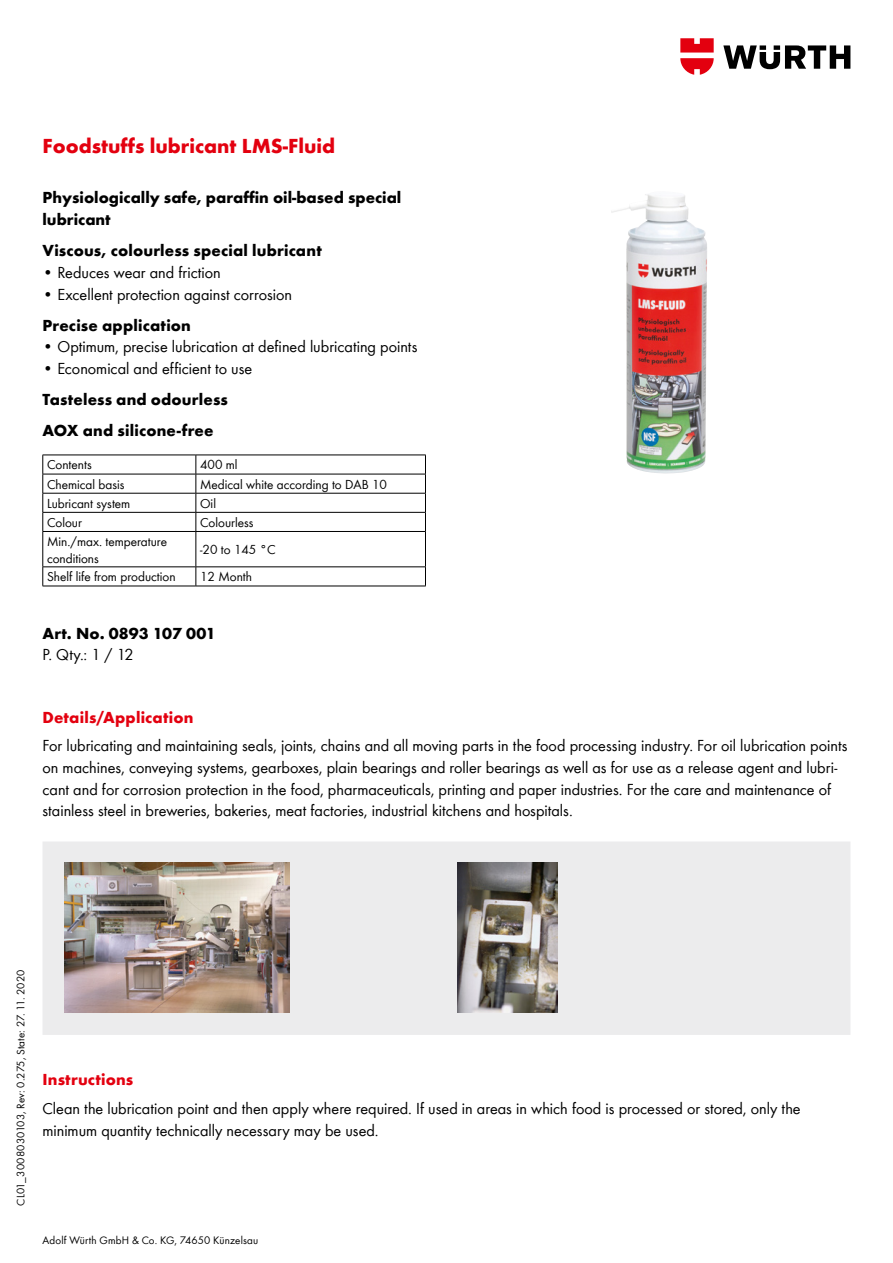
<style>
.page{position:relative;width:893px;height:1263px;background:#fff}
.page>*{position:absolute;margin:0;border:0;box-sizing:border-box;transform-origin:0 0}
.t1{font:700 21px "Wuerth Global";color:#e3000f}
.t2{font:16.5px/21.8px "Wuerth Global";color:#000}
.t3{font:700 16.5px/21.8px "Wuerth Global";letter-spacing:.005em;color:#000}
.t4{font:700 16.5px "Wuerth Global";letter-spacing:.01em;color:#e3000f}
.t5{font:13.5px/17px "Wuerth Global";color:#000}
.t6{font:11.25px "Wuerth Global";letter-spacing:.01em;color:#000}
</style>
<div class="page">
<svg style="left:723px;top:45px;width:127px;height:24px"></svg>
<svg style="left:680px;top:38px;width:34px;height:37px"></svg>
<hr style="left:43px;top:455px;width:153px;height:1px;background:#000">
<hr style="left:196px;top:455px;width:230px;height:1px;background:#000">
<hr style="left:43px;top:474px;width:153px;height:1px;background:#000">
<hr style="left:196px;top:474px;width:230px;height:1px;background:#000">
<hr style="left:43px;top:493px;width:153px;height:1px;background:#000">
<hr style="left:196px;top:493px;width:230px;height:1px;background:#000">
<hr style="left:43px;top:512px;width:153px;height:1px;background:#000">
<svg style="left:43px;top:455px;width:1px;height:76px"></svg>
<hr style="left:196px;top:512px;width:230px;height:1px;background:#000">
<svg style="left:196px;top:455px;width:1px;height:76px"></svg>
<svg style="left:425px;top:455px;width:1px;height:76px"></svg>
<hr style="left:43px;top:531px;width:153px;height:1px;background:#000">
<hr style="left:43px;top:532px;width:1px;height:35px;background:#000">
<hr style="left:196px;top:531px;width:230px;height:1px;background:#000">
<hr style="left:196px;top:532px;width:1px;height:35px;background:#000">
<hr style="left:425px;top:532px;width:1px;height:35px;background:#000">
<hr style="left:43px;top:567px;width:153px;height:1px;background:#000">
<svg style="left:43px;top:567px;width:1px;height:19px"></svg>
<hr style="left:43px;top:586px;width:153px;height:1px;background:#000">
<hr style="left:196px;top:567px;width:230px;height:1px;background:#000">
<svg style="left:196px;top:567px;width:1px;height:19px"></svg>
<svg style="left:425px;top:567px;width:1px;height:19px"></svg>
<hr style="left:196px;top:586px;width:230px;height:1px;background:#000">
<div style="left:43px;top:842px;width:807px;height:193px;background:#ececed"></div>
<img style="left:64px;top:863px;width:225px;height:150px">
<img style="left:457px;top:863px;width:100px;height:150px">
<img style="left:611px;top:194px;width:96px;height:280px">
<p class="t1" style="left:43px;top:134px;width:294px">Foodstuffs lubricant LMS-Fluid</p>
<p class="t3" style="left:43px;top:187px;width:360px">Physiologically safe, paraffin oil-based special lubricant</p>
<p class="t3" style="left:43px;top:240px;width:281px">Viscous, colourless special lubricant</p>
<p class="t2" style="left:43px;top:262px;width:180px">• Reduces wear and friction</p>
<p class="t2" style="left:43px;top:283px;width:251px">• Excellent protection against corrosion</p>
<p class="t3" style="left:43px;top:314px;width:150px">Precise application</p>
<p class="t2" style="left:43px;top:336px;width:376px">• Optimum, precise lubrication at defined lubricating points</p>
<p class="t2" style="left:43px;top:357px;width:211px">• Economical and efficient to use</p>
<p class="t3" style="left:43px;top:384px;width:187px;line-height:30.8px">Tasteless and odourless<br>AOX and silicone-free</p>
<p class="t5" style="left:47px;top:456px;width:46px">Contents</p>
<p class="t5" style="left:200px;top:456px;width:39px">400 ml</p>
<p class="t5" style="left:47px;top:475px;width:79px">Chemical basis</p>
<p class="t5" style="left:200px;top:475px;width:188px">Medical white according to DAB 10</p>
<p class="t5" style="left:47px;top:494px;width:85px">Lubricant system</p>
<p class="t5" style="left:200px;top:494px;width:17px">Oil</p>
<p class="t5" style="left:47px;top:514px;width:36px">Colour</p>
<p class="t5" style="left:200px;top:514px;width:55px">Colourless</p>
<p class="t5" style="left:47px;top:532px;width:122px">Min./max. temperature conditions</p>
<p class="t5" style="left:200px;top:541px;width:77px">-20 to 145 °C</p>
<p class="t5" style="left:47px;top:568px;width:130px">Shelf life from production</p>
<p class="t5" style="left:200px;top:568px;width:54px">12 Month</p>
<p class="t3" style="left:43px;top:622px;width:175px">Art. No. 0893 107 001</p>
<p class="t2" style="left:43px;top:643px;width:93px">P. Qty.: 1 / 12</p>
<p class="t4" style="left:43px;top:707px;width:153px">Details/Application</p>
<p class="t2" style="left:43px;top:735px;width:806px">For lubricating and maintaining seals, joints, chains and all moving parts in the food processing industry. For oil lubrication points on machines, conveying systems, gearboxes, plain bearings and roller bearings as well as for use as a release agent and lubri&shy;cant and for corrosion protection in the food, pharmaceuticals, printing and paper industries. For the care and maintenance of stainless steel in breweries, bakeries, meat factories, industrial kitchens and hospitals.</p>
<p class="t6" style="left:14px;top:1205px;width:237px;rotate:-90deg">CL01_3008030103, Rev: 0.275, State: 27. 11. 2020</p>
<p class="t4" style="left:43px;top:1070px;width:92px">Instructions</p>
<p class="t2" style="left:43px;top:1097px;width:760px">Clean the lubrication point and then apply where required. If used in areas in which food is processed or stored, only the minimum quantity technically necessary may be used.</p>
<p class="t6" style="left:43px;top:1233px;width:217px">Adolf Würth GmbH &amp; Co. KG, 74650 Künzelsau</p>
</div>
